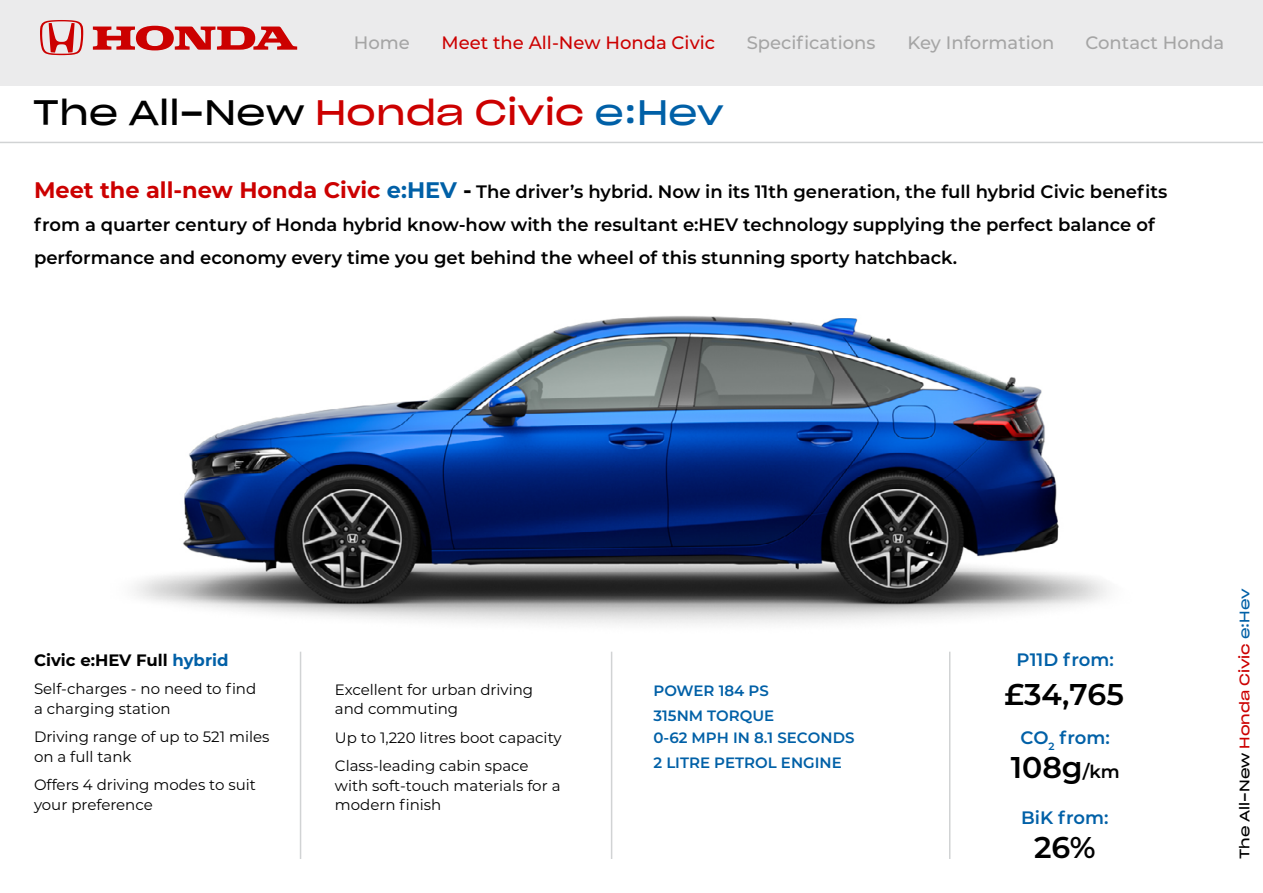
<style>
.page{position:relative;width:1263px;height:893px;background:#fff}
.page>*{position:absolute;margin:0;border:0;box-sizing:border-box;transform-origin:0 0}
.t1{font:34.5px "Sharp Grotesk Book 25";color:#000}
.t2{font:600 30px "Montserrat";color:#000}
.t3{font:600 18px/33px "Montserrat";color:#000}
.t4{font:500 18px "Montserrat";color:#a5a5a5}
.t5{font:600 18px "Montserrat";color:#0060a7}
.t6{font:500 18px "Montserrat";color:#c00}
.t7{font:700 16.5px "Montserrat";color:#000}
.t8{font:15px/19.5px "Montserrat";color:#000}
.t9{font:600 15px/25.5px "Montserrat";color:#0060a7}
.t10{font:13.5px "Sharp Grotesk Book 25";color:#000}
.s1{color:#c00}
.s2{color:#0060a7}
.s3{font-weight:700;font-size:22.5px;color:#c00}
.s4{font-weight:700;font-size:22.5px;color:#0060a7}
.s5{font-weight:700;font-size:22.5px}
.s6{font-size:18px}
</style>
<div class="page">
<div style="left:0;top:0;width:1263px;height:85px;background:#ebebec"></div>
<svg style="left:93px;top:26px;width:204px;height:24px"></svg>
<svg style="left:40px;top:20px;width:43px;height:35px"></svg>
<img style="left:135px;top:316px;width:972px;height:344px">
<hr style="left:0;top:142px;width:1263px;height:1px;background:#d1d3d4">
<hr style="left:300px;top:652px;width:1px;height:207px;background:#d1d3d4">
<hr style="left:611px;top:652px;width:1px;height:207px;background:#d1d3d4">
<hr style="left:949px;top:652px;width:1px;height:207px;background:#d1d3d4">
<p class="t4" style="left:354px;top:30px;width:58px">Home</p>
<p class="t6" style="left:442px;top:30px;width:275px">Meet the All-New Honda Civic</p>
<p class="t4" style="left:747px;top:30px;width:130px">Specifications</p>
<p class="t4" style="left:907px;top:30px;width:148px">Key Information</p>
<p class="t4" style="left:1085px;top:30px;width:140px">Contact Honda</p>
<h1 class="t1" style="left:33px;top:83px;width:692px">The All-New <span class="s1">Honda Civic</span> <span class="s2">e:Hev</span></h1>
<p class="t3" style="left:34px;top:175px;width:1135px"><span class="s3">Meet the all-new Honda Civic</span> <span class="s4">e:HEV</span> <span class="s5">-</span> The driver’s hybrid. Now in its 11th generation, the full hybrid Civic benefits from a quarter century of Honda hybrid know-how with the resultant e:HEV technology supplying the perfect balance of performance and economy every time you get behind the wheel of this stunning sporty hatchback.</p>
<p class="t7" style="left:34px;top:648px;width:196px">Civic e:HEV Full <span class="s2">hybrid</span></p>
<p class="t8" style="left:34px;top:678px;width:224px">Self-charges - no need to find a charging station</p>
<p class="t8" style="left:34px;top:726px;width:237px">Driving range of up to 521 miles on a full tank</p>
<p class="t8" style="left:34px;top:774px;width:223px">Offers 4 driving modes to suit your preference</p>
<p class="t8" style="left:335px;top:679px;width:200px">Excellent for urban driving and commuting</p>
<p class="t8" style="left:335px;top:723px;width:228px;line-height:28.5px">Up to 1,220 litres boot capacity<br>Class-leading cabin space</p>
<p class="t8" style="left:335px;top:775px;width:227px">with soft-touch materials for a modern finish</p>
<p class="t9" style="left:653px;top:677px;width:122px">POWER 184 PS<br>315NM TORQUE</p>
<p class="t9" style="left:653px;top:725px;width:203px;line-height:24.8px">0-62 MPH IN 8.1 SECONDS<br>2 LITRE PETROL ENGINE</p>
<p class="t5" style="left:1017px;top:647px;width:99px">P11D from:</p>
<h2 class="t2" style="left:1004px;top:673px;width:121px">£34,765</h2>
<p class="t5" style="left:1020px;top:724px;width:91px">CO<sub>2</sub> from:</p>
<h2 class="t2" style="left:1011px;top:746px;width:110px">108g<span class="s6">/km</span></h2>
<p class="t5" style="left:1021px;top:805px;width:89px">BiK from:</p>
<h2 class="t2" style="left:1034px;top:826px;width:63px">26%</h2>
<p class="t10" style="left:1233px;top:859px;width:272px;rotate:-90deg">The All-New <span class="s1">Honda Civic</span> <span class="s2">e:Hev</span></p>
</div>
